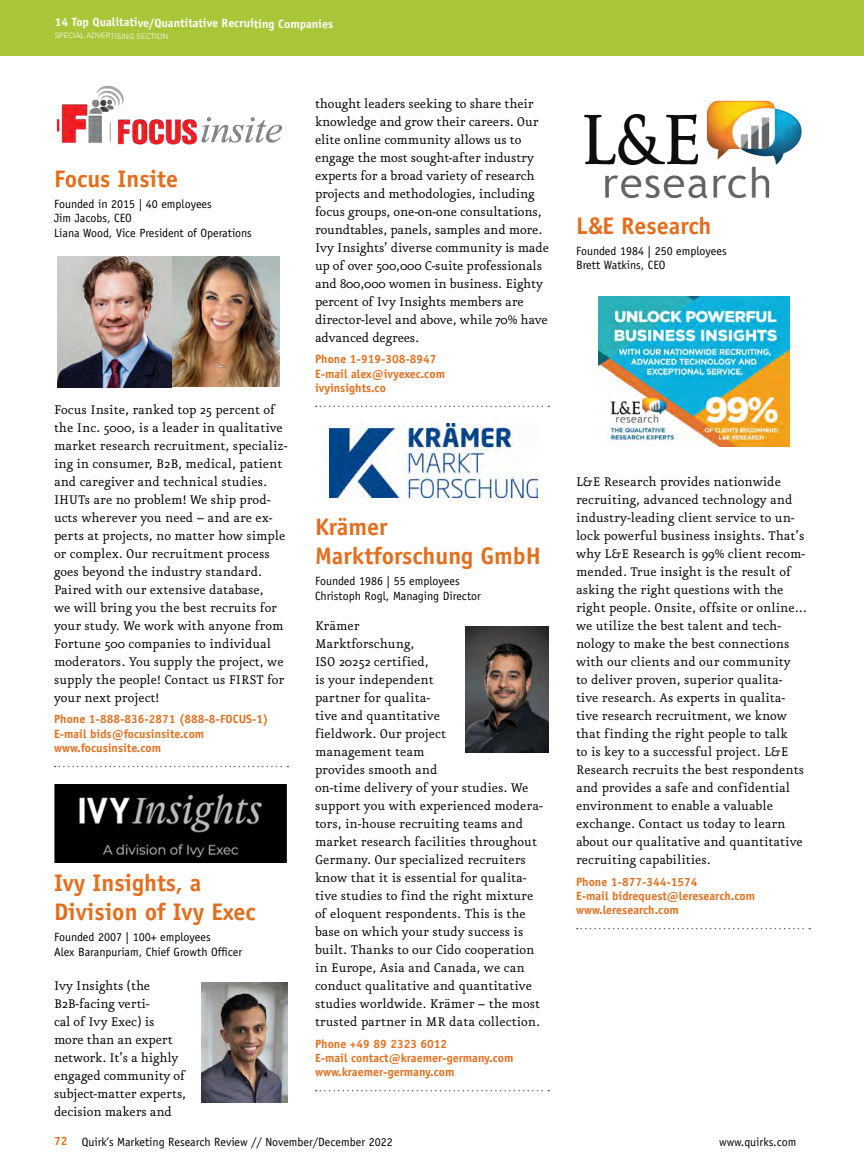
<style>
.page{position:relative;width:864px;height:1175px;background:#fff}
.page>*{position:absolute;margin:0;border:0;box-sizing:border-box;transform-origin:0 0}
.t1{font:700 24px/28.8px "Officina Sans Std";color:#e36f1e}
.t2{font:15px/18px "Eureka";color:#000}
.t3{font:12px/14.4px "Officina Sans Std";color:#000}
.t4{font:700 12px/14.4px "Officina Sans Std";color:#e36f1e}
.t5{font:700 12px "Officina Sans Std";letter-spacing:-.01em;color:#fff}
.t6{font:300 7.5px "Univers LT Std";letter-spacing:-.01em;color:#fff}
.s1{font-weight:700;color:#e36f1e}
</style>
<div class="page">
<svg style="left:55px;top:765px;width:233px;height:2px"></svg>
<img style="left:56px;top:85px;width:227px;height:60px">
<img style="left:54px;top:784px;width:233px;height:78px">
<svg style="left:316px;top:405px;width:233px;height:2px"></svg>
<svg style="left:316px;top:1089px;width:233px;height:2px"></svg>
<img style="left:330px;top:424px;width:207px;height:73px">
<svg style="left:577px;top:927px;width:233px;height:2px"></svg>
<img style="left:584px;top:100px;width:218px;height:98px">
<img style="left:58px;top:257px;width:221px;height:130px">
<img style="left:201px;top:982px;width:87px;height:120px">
<img style="left:465px;top:626px;width:84px;height:126px">
<img style="left:599px;top:296px;width:190px;height:150px">
<div style="left:0;top:0;width:864px;height:56px;background:#a9c638"></div>
<p class="t5" style="left:55px;top:15px;width:280px">14 Top Qualitative/Quantitative Recruiting Companies</p>
<p class="t6" style="left:55px;top:31px;width:115px">SPECIAL ADVERTISING SECTION</p>
<h1 class="t1" style="left:54px;top:164px;width:126px">Focus Insite</h1>
<p class="t3" style="left:54px;top:197px;width:199px">Founded in 2015 | 40 employees<br>Jim Jacobs, CEO<br>Liana Wood, Vice President of Operations</p>
<p class="t2" style="left:54px;top:401px;width:235px">Focus Insite, ranked top 25 percent of the Inc. 5000, is a leader in qualitative market research recruitment, specializ&shy;ing in consumer, B2B, medical, patient and caregiver and technical studies.<br>IHUTs are no problem! We ship prod&shy;ucts wherever you need – and are ex&shy;perts at projects, no matter how simple or complex. Our recruitment process goes beyond the industry standard.<br>Paired with our extensive database,<br>we will bring you the best recruits for your study. We work with anyone from Fortune 500 companies to individual moderators. You supply the project, we supply the people! Contact us FIRST for your next project!</p>
<p class="t4" style="left:54px;top:712px;width:216px">Phone 1-888-836-2871 (888-8-FOCUS-1)<br>E-mail bids@focusinsite.com www.focusinsite.com</p>
<h1 class="t1" style="left:54px;top:868px;width:203px">Ivy Insights, a<br>Division of Ivy Exec</h1>
<p class="t3" style="left:54px;top:930px;width:190px">Founded 2007 | 100+ employees<br>Alex Baranpuriam, Chief Growth Officer</p>
<p class="t2" style="left:54px;top:977px;width:134px">Ivy Insights (the<br>B2B-facing verti-<br>cal of Ivy Exec) is more than an expert network. It’s a highly engaged community of subject-matter experts, decision makers and</p>
<p class="t2" style="left:315px;top:95px;width:236px">thought leaders seeking to share their knowledge and grow their careers. Our elite online community allows us to engage the most sought-after industry experts for a broad variety of research projects and methodologies, including focus groups, one-on-one consultations, roundtables, panels, samples and more.<br>Ivy Insights’ diverse community is made up of over 500,000 C-suite professionals and 800,000 women in business. Eighty percent of Ivy Insights members are director-level and above, while 70% have advanced degrees.</p>
<p class="t4" style="left:315px;top:352px;width:132px">Phone 1-919-308-8947<br>E-mail alex@ivyexec.com ivyinsights.co</p>
<h1 class="t1" style="left:315px;top:512px;width:227px">Krämer<br>Marktforschung GmbH</h1>
<p class="t3" style="left:315px;top:574px;width:168px">Founded 1986 | 55 employees<br>Christoph Rogl, Managing Director</p>
<p class="t2" style="left:315px;top:617px;width:229px">Krämer<br>Marktforschung,<br>ISO 20252 certified,<br>is your independent<br>partner for qualita-<br>tive and quantitative<br>fieldwork. Our project<br>management team<br>provides smooth and<br>on-time delivery of your studies. We support you with experienced modera&shy;tors, in-house recruiting teams and market research facilities throughout<br>Germany. Our specialized recruiters know that it is essential for qualita&shy;tive studies to find the right mixture of eloquent respondents. This is the base on which your study success is built. Thanks to our Cido cooperation in Europe, Asia and Canada, we can conduct qualitative and quantitative studies worldwide. Krämer – the most trusted partner in MR data collection.</p>
<p class="t4" style="left:315px;top:1036px;width:200px">Phone +49 89 2323 6012<br>E-mail contact@kraemer-germany.com www.kraemer-germany.com</p>
<h1 class="t1" style="left:576px;top:211px;width:137px">L&amp;E Research</h1>
<p class="t3" style="left:576px;top:243px;width:152px">Founded 1984 | 250 employees<br>Brett Watkins, CEO</p>
<p class="t2" style="left:576px;top:473px;width:232px">L&amp;E Research provides nationwide recruiting, advanced technology and industry-leading client service to un&shy;lock powerful business insights. That’s why L&amp;E Research is 99% client recom&shy;mended. True insight is the result of asking the right questions with the right people. Onsite, offsite or online... we utilize the best talent and tech&shy;nology to make the best connections with our clients and our community<br>to deliver proven, superior qualita&shy;tive research. As experts in qualita&shy;tive research recruitment, we know that finding the right people to talk<br>to is key to a successful project. L&amp;E Research recruits the best respondents and provides a safe and confidential environment to enable a valuable exchange. Contact us today to learn about our qualitative and quantitative recruiting capabilities.</p>
<p class="t4" style="left:576px;top:874px;width:181px">Phone 1-877-344-1574<br>E-mail bidrequest@leresearch.com www.leresearch.com</p>
<p class="t3" style="left:54px;top:1134px;width:340px"><span class="s1">72</span> Quirk’s Marketing Research Review // November/December 2022</p>
<p class="t3" style="left:719px;top:1134px;width:79px">www.quirks.com</p>
</div>
